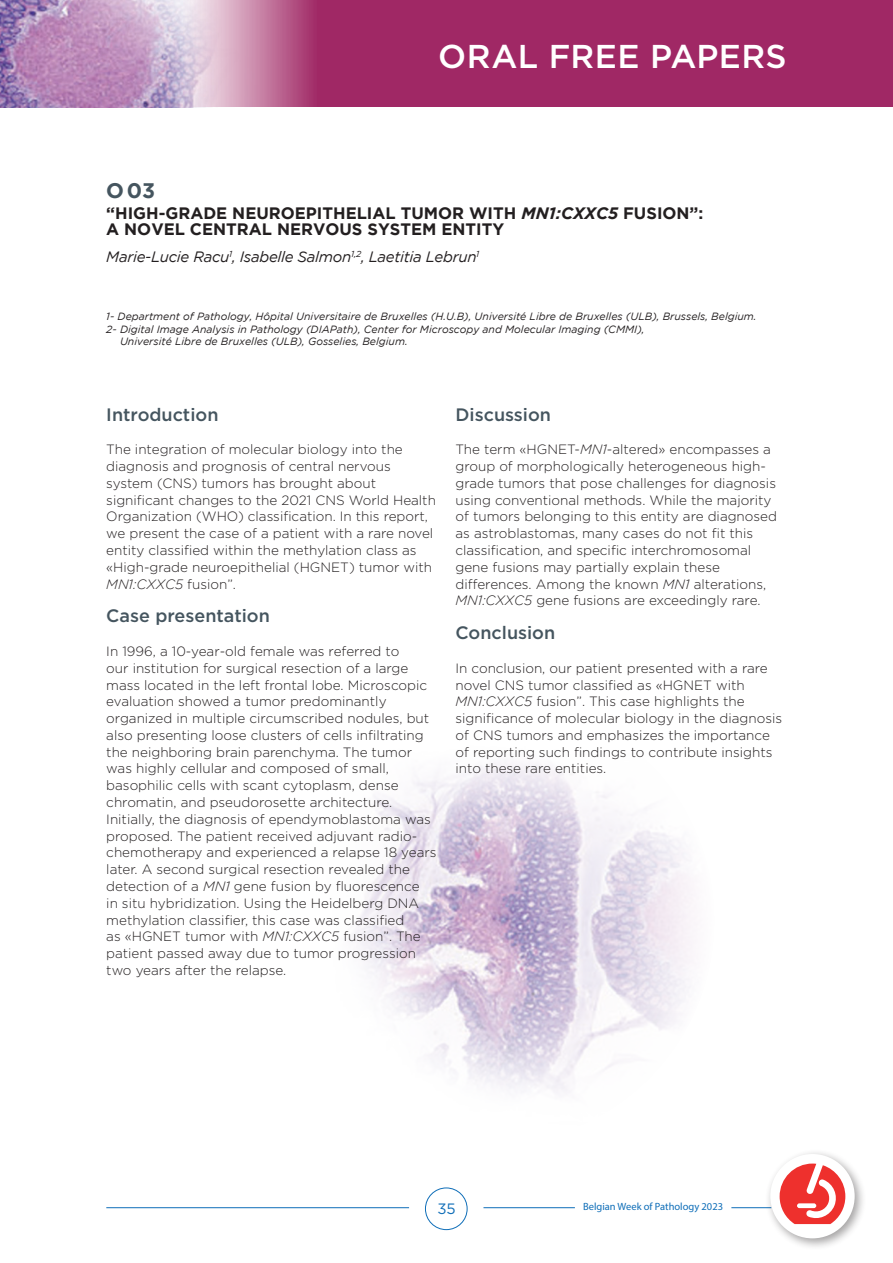
<style>
.page{position:relative;width:893px;height:1263px;background:#fff}
.page>*{position:absolute;margin:0;border:0;box-sizing:border-box;transform-origin:0 0}
.t1{font:500 33px "Gotham";letter-spacing:.005em;color:#fff}
.t2{font:700 21px "Gotham";color:#45555f}
.t3{font:500 18px "Gotham";color:#45555f}
.t4{font:700 16.5px/16.5px "Gotham";color:#231f20}
.t5{font:italic 15px "Gotham";letter-spacing:-.02em;color:#231f20}
.t6{font:15px "Gotham";color:#0f6eb8}
.t7{font:300 13.5px/16.8px "Gotham";color:#231f20}
.t8{font:italic 10.5px "Gotham";color:#231f20}
.t9{font:10.5px "Myriad Pro";color:#0f6eb8}
.s1{font-style:italic}
</style>
<div class="page">
<div style="left:425px;top:1188px;width:42px;height:42px;border:1px solid #0f6eb8;border-radius:50%"></div>
<hr style="left:106px;top:1207px;width:303px;height:1px;background:#0f6eb8">
<hr style="left:483px;top:1207px;width:92px;height:1px;background:#0f6eb8">
<hr style="left:731px;top:1207px;width:40px;height:1px;background:#0f6eb8">
<div style="left:0;top:0;width:893px;height:106px;background:#a02865"></div>
<img style="left:0;top:0;width:316px;height:107px">
<div style="left:765px;top:1149px;width:102px;height:101px;background:#231f20;opacity:.41"></div>
<div style="left:770px;top:1154px;width:85px;height:84px;background:#fff;border-radius:50%"></div>
<svg style="left:780px;top:1163px;width:65px;height:61px"></svg>
<img style="left:354px;top:763px;width:339px;height:330px">
<h1 class="t1" style="left:438px;top:35px;width:350px">ORAL FREE PAPERS</h1>
<h2 class="t2" style="left:106px;top:179px;width:50px">O03</h2>
<p class="t4" style="left:106px;top:204px;width:599px">“HIGH-GRADE NEUROEPITHELIAL TUMOR WITH <span class="s1">MN1:CXXC5</span> FUSION”:<br>A NOVEL CENTRAL NERVOUS SYSTEM ENTITY</p>
<p class="t5" style="left:106px;top:248px;width:375px">Marie-Lucie Racu<sup>1</sup>, Isabelle Salmon<sup>1,2</sup>, Laetitia Lebrun<sup>1</sup></p>
<p class="t8" style="left:106px;top:310px;width:652px">1- Department of Pathology, Hôpital Universitaire de Bruxelles (H.U.B), Université Libre de Bruxelles (ULB), Brussels, Belgium.</p>
<p class="t8" style="left:106px;top:323px;width:540px">2- Digital Image Analysis in Pathology (DIAPath), Center for Microscopy and Molecular Imaging (CMMI),</p>
<p class="t8" style="left:120px;top:336px;width:289px">Université Libre de Bruxelles (ULB), Gosselies, Belgium.</p>
<h3 class="t3" style="left:106px;top:402px;width:114px">Introduction</h3>
<p class="t7" style="left:106px;top:441px;width:331px">The integration of molecular biology into the diagnosis and prognosis of central nervous system (CNS) tumors has brought about significant changes to the 2021 CNS World Health Organization (WHO) classification. In this report, we present the case of a patient with a rare novel entity classified within the methylation class as «High-grade neuroepithelial (HGNET) tumor with <span class="s1">MN1:CXXC5</span> fusion”.</p>
<h3 class="t3" style="left:106px;top:604px;width:165px">Case presentation</h3>
<p class="t7" style="left:106px;top:642px;width:332px">In 1996, a 10-year-old female was referred to<br>our institution for surgical resection of a large mass located in the left frontal lobe. Microscopic evaluation showed a tumor predominantly organized in multiple circumscribed nodules, but also presenting loose clusters of cells infiltrating the neighboring brain parenchyma. The tumor was highly cellular and composed of small, basophilic cells with scant cytoplasm, dense chromatin, and pseudorosette architecture.<br>Initially, the diagnosis of ependymoblastoma was proposed. The patient received adjuvant radio&shy;chemotherapy and experienced a relapse 18 years later. A second surgical resection revealed the detection of a <span class="s1">MN1</span> gene fusion by fluorescence<br>in situ hybridization. Using the Heidelberg DNA methylation classifier, this case was classified<br>as «HGNET tumor with <span class="s1">MN1:CXXC5</span> fusion”. The patient passed away due to tumor progression two years after the relapse.</p>
<h3 class="t3" style="left:455px;top:402px;width:97px">Discussion</h3>
<p class="t7" style="left:455px;top:441px;width:323px">The term «HGNET-<span class="s1">MN1</span>-altered» encompasses a group of morphologically heterogeneous high&shy;grade tumors that pose challenges for diagnosis using conventional methods. While the majority of tumors belonging to this entity are diagnosed as astroblastomas, many cases do not fit this classification, and specific interchromosomal gene fusions may partially explain these differences. Among the known <span class="s1">MN1</span> alterations, <span class="s1">MN1:CXXC5</span> gene fusions are exceedingly rare.</p>
<h3 class="t3" style="left:455px;top:621px;width:101px">Conclusion</h3>
<p class="t7" style="left:455px;top:659px;width:328px">In conclusion, our patient presented with a rare novel CNS tumor classified as «HGNET with <span class="s1">MN1:CXXC5</span> fusion”. This case highlights the significance of molecular biology in the diagnosis of CNS tumors and emphasizes the importance of reporting such findings to contribute insights into these rare entities.</p>
<p class="t6" style="left:437px;top:1198px;width:20px">35</p>
<p class="t9" style="left:583px;top:1200px;width:141px">Belgian Week of Pathology 2023</p>
</div>
